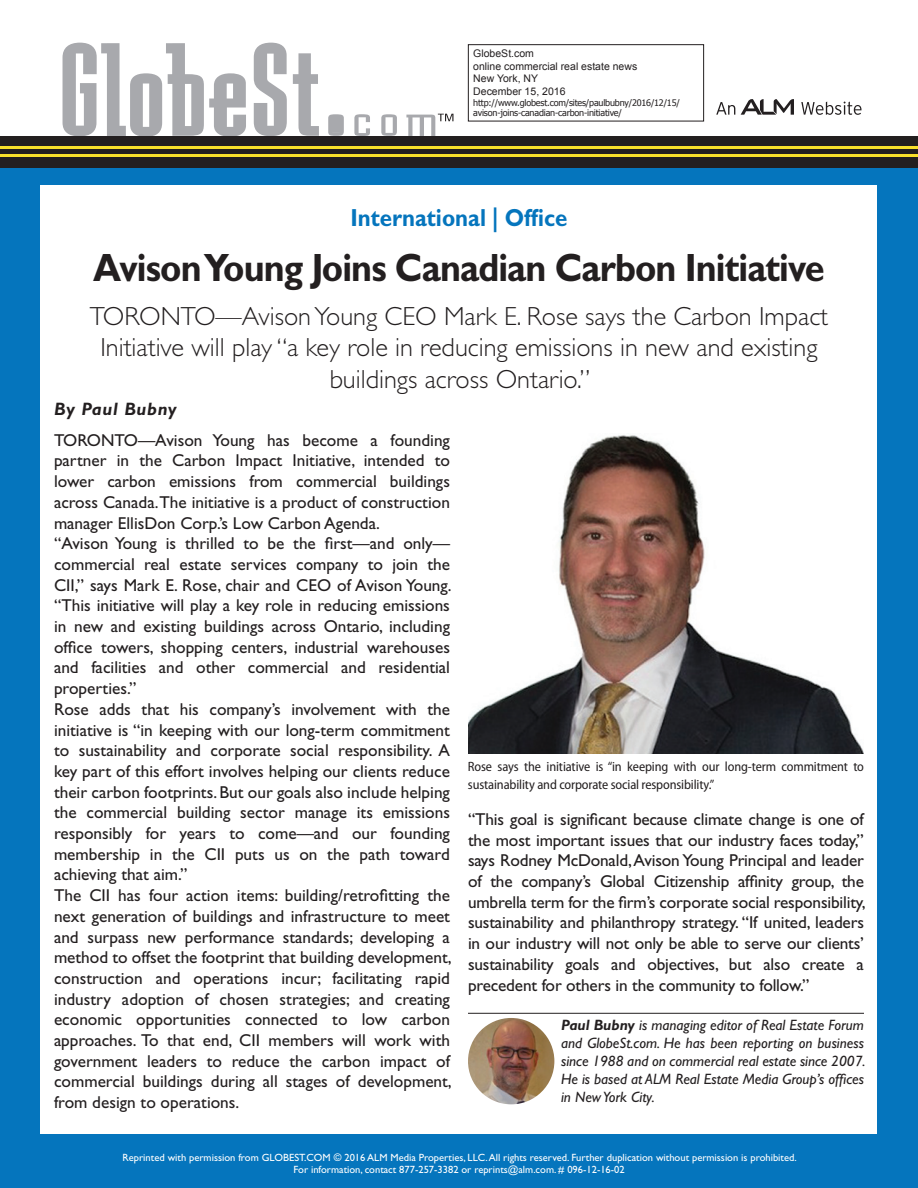
<style>
.page{position:relative;width:918px;height:1188px;background:#fff}
.page>*{position:absolute;margin:0;border:0;box-sizing:border-box;transform-origin:0 0}
.t1{font:700 39.6px "Gill Sans Std";letter-spacing:-.025em;color:#231f20;scale:.91 1}
.t2{font:300 26.25px/31.5px "Gill Sans Std";color:#231f20;text-align:center}
.t3{font:700 24.75px "Gill Sans Std";color:#0575bd;scale:.9 1}
.t4{font:italic 700 18px "Gill Sans Std";letter-spacing:.04em;color:#231f20}
.t5{font:17.25px/20.7px "Gill Sans Std";color:#231f20}
.t6{font:italic 15px/18px "Gill Sans Std";color:#231f20;text-align:justify}
.t7{font:semi-condensed 13.5px/18px "Myriad Pro";letter-spacing:-.01em;color:#231f20}
.t8{font:10.5px/12px "Gill Sans Std";color:#fff;text-align:center}
.t9{font:10.5px/12.6px "Arial";color:#231f20}
.t10{font:9px/10.5px "Tahoma";letter-spacing:-.02em;color:#231f20}
.s1{font-weight:700}
</style>
<div class="page">
<div style="left:0;top:136px;width:918px;height:1052px;background:#0575bd"></div>
<div style="left:40px;top:186px;width:838px;height:948px;background:#fff"></div>
<hr style="left:468px;top:1013px;width:396px;height:1px;background:#231f20">
<svg style="left:254px;top:43px;width:33px;height:93px"></svg>
<svg style="left:293px;top:53px;width:26px;height:83px"></svg>
<svg style="left:354px;top:114px;width:16px;height:22px"></svg>
<svg style="left:381px;top:114px;width:16px;height:22px"></svg>
<svg style="left:328px;top:114px;width:16px;height:22px"></svg>
<svg style="left:63px;top:43px;width:183px;height:93px"></svg>
<svg style="left:406px;top:114px;width:47px;height:22px"></svg>
<div style="left:0;top:136px;width:918px;height:32px;background:#231f20"></div>
<hr style="left:0;top:146px;width:918px;height:3px;background:#f9e02b">
<hr style="left:0;top:154px;width:918px;height:3px;background:#f9e02b">
<svg style="left:716px;top:102px;width:19px;height:13px"></svg>
<svg style="left:801px;top:102px;width:61px;height:13px"></svg>
<svg style="left:741px;top:99px;width:53px;height:16px"></svg>
<div style="left:468px;top:44px;width:236px;height:78px;border:1px solid #231f20"></div>
<img style="left:468px;top:435px;width:396px;height:319px">
<img style="left:468px;top:1018px;width:86px;height:86px;border-radius:43px">
<p class="t9" style="left:473px;top:47px;width:165px">GlobeSt.com<br>online commercial real estate news<br>New York, NY<br>December 15, 2016</p>
<p class="t10" style="left:473px;top:97px;width:208px">http://www.globest.com/sites/paulbubny/2016/12/15/ avison-joins-canadian-carbon-initiative/</p>
<h3 class="t3" style="left:350px;top:203px;width:243px">International | Office</h3>
<h1 class="t1" style="left:93px;top:245px;width:805px">Avison Young Joins Canadian Carbon Initiative</h1>
<h2 class="t2" style="left:90px;top:300px;width:740px">TORONTO—Avison Young CEO Mark E. Rose says the Carbon Impact<br>Initiative will play “a key role in reducing emissions in new and existing buildings across Ontario.”</h2>
<p class="t4" style="left:54px;top:399px;width:124px">By Paul Bubny</p>
<p class="t5" style="left:54px;top:430px;width:399px">TORONTO—Avison Young has become a founding partner in the Carbon Impact Initiative, intended to lower carbon emissions from commercial buildings across Canada.The initiative is a product of construction manager EllisDon Corp.’s Low Carbon Agenda.<br>“Avison Young is thrilled to be the first—and only— commercial real estate services company to join the CII,” says Mark E. Rose, chair and CEO of Avison Young. “This initiative will play a key role in reducing emissions in new and existing buildings across Ontario, including office towers, shopping centers, industrial warehouses and facilities and other commercial and residential properties.”<br>Rose adds that his company’s involvement with the initiative is “in keeping with our long-term commitment to sustainability and corporate social responsibility. A key part of this effort involves helping our clients reduce their carbon footprints. But our goals also include helping the commercial building sector manage its emissions responsibly for years to come—and our founding membership in the CII puts us on the path toward achieving that aim.”<br>The CII has four action items: building/retrofitting the next generation of buildings and infrastructure to meet and surpass new performance standards; developing a method to offset the footprint that building development, construction and operations incur; facilitating rapid industry adoption of chosen strategies; and creating economic opportunities connected to low carbon approaches. To that end, CII members will work with government leaders to reduce the carbon impact of commercial buildings during all stages of development, from design to operations.</p>
<p class="t7" style="left:468px;top:758px;width:398px">Rose says the initiative is “in keeping with our long-term commitment to sustainability and corporate social responsibility.”</p>
<p class="t5" style="left:468px;top:809px;width:399px;text-align:justify">“This goal is significant because climate change is one of the most important issues that our industry faces today,” says Rodney McDonald, Avison Young Principal and leader of the company’s Global Citizenship affinity group, the umbrella term for the firm’s corporate social responsibility, sustainability and philanthropy strategy. “If united, leaders in our industry will not only be able to serve our clients’ sustainability goals and objectives, but also create a precedent for others in the community to follow.”</p>
<p class="t6" style="left:561px;top:1016px;width:306px"><span class="s1">Paul Bubny</span> is managing editor of Real Estate Forum and GlobeSt.com. He has been reporting on business since 1988 and on commercial real estate since 2007.<br>He is based at ALM Real Estate Media Group’s offices in New York City.</p>
<p class="t8" style="left:123px;top:1151px;width:676px">Reprinted with permission from GLOBEST.COM © 2016 ALM Media Properties, LLC. All rights reserved. Further duplication without permission is prohibited.<br>For information, contact 877-257-3382 or reprints@alm.com. # 096-12-16-02</p>
</div>
